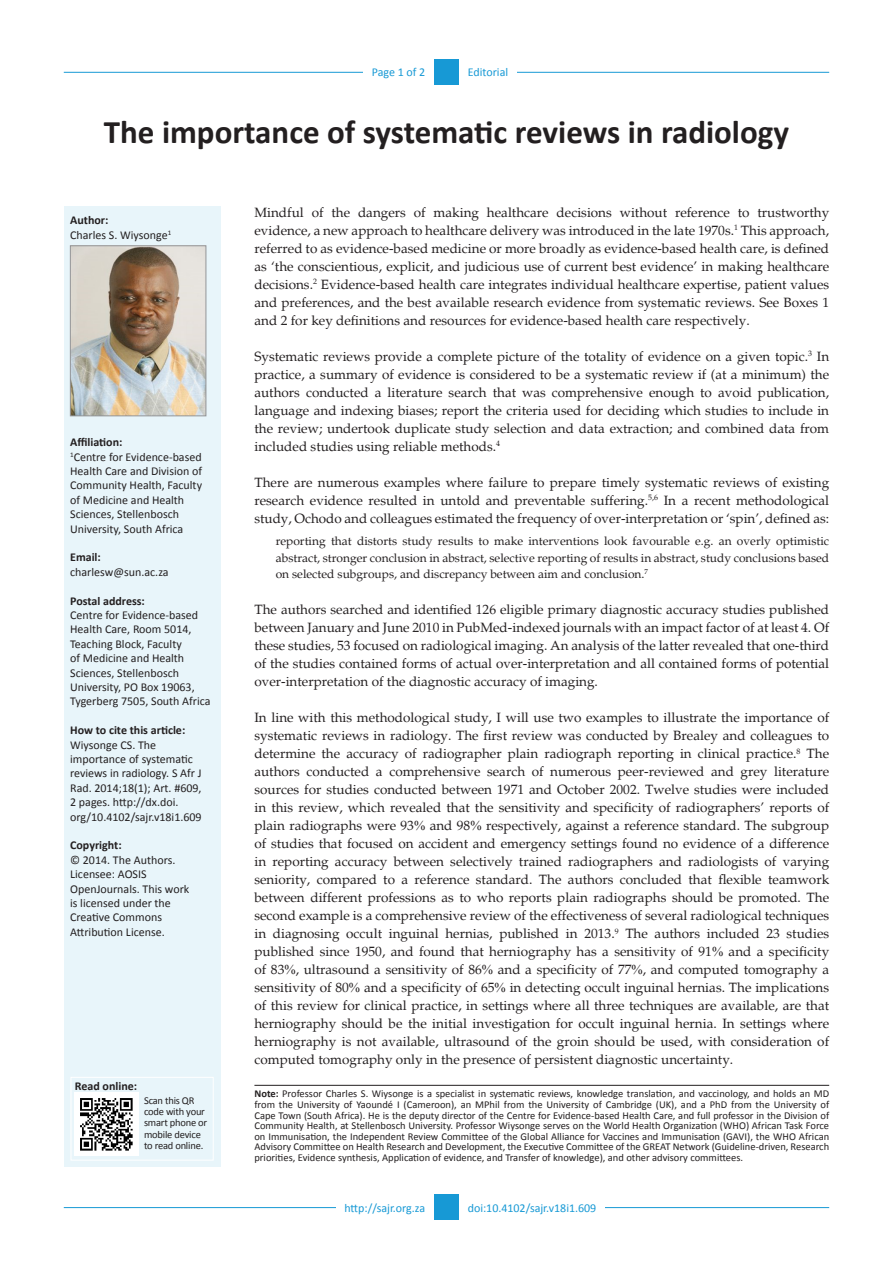
<style>
.page{position:relative;width:893px;height:1263px;background:#fff}
.page>*{position:absolute;margin:0;border:0;box-sizing:border-box;transform-origin:0 0}
.t1{font:700 33px "Calibri";color:#231f20}
.t2{font:13.5px/18px "Palatino";color:#231f20;text-align:justify}
.t3{font:12px/14.4px "Calibri";color:#231f20}
.t4{font:12px/16.5px "Palatino";color:#231f20;text-align:justify}
.t5{font:700 12px "Calibri";color:#231f20}
.t6{font:12px "Calibri";color:#1799d5}
.t7{font:10.5px/10.5px "Calibri";letter-spacing:-.02em;color:#231f20}
.s1{font-family:"Times New Roman"}
.s2{font-weight:700}
</style>
<div class="page">
<hr style="left:64px;top:72px;width:765px;height:1px;background:#1799d5">
<hr style="left:64px;top:1207px;width:765px;height:1px;background:#1799d5">
<div style="left:434px;top:1194px;width:25px;height:26px;background:#1799d5"></div>
<div style="left:434px;top:59px;width:25px;height:26px;background:#1799d5"></div>
<div style="left:459px;top:59px;width:58px;height:26px;background:#fff"></div>
<div style="left:459px;top:1194px;width:146px;height:26px;background:#fff"></div>
<div style="left:336px;top:1194px;width:98px;height:26px;background:#fff"></div>
<div style="left:65px;top:207px;width:156px;height:960px;background:#e8f5fa"></div>
<div style="left:363px;top:59px;width:71px;height:26px;background:#fff"></div>
<div style="left:71px;top:1077px;width:143px;height:83px;border:1px solid #fff"></div>
<img style="left:75px;top:1092px;width:63px;height:64px">
<hr style="left:254px;top:1085px;width:575px;height:1px;background:#231f20">
<img style="left:72px;top:248px;width:132px;height:166px">
<div style="left:70px;top:246px;width:136px;height:170px;border:1px solid #939598"></div>
<p class="t6" style="left:372px;top:65px;width:55px">Page 1 of 2</p>
<p class="t6" style="left:468px;top:65px;width:42px">Editorial</p>
<p class="t1" style="left:104px;top:111px;width:687px">The importance of systematic reviews in radiology</p>
<p class="t5" style="left:70px;top:213px;width:40px">Author:</p>
<p class="t3" style="left:70px;top:228px;width:103px">Charles S. Wiysonge<sup>1</sup></p>
<p class="t5" style="left:70px;top:434px;width:54px">Affiliation:</p>
<p class="t3" style="left:70px;top:449px;width:133px"><sup>1</sup>Centre for Evidence-based<br>Health Care and Division of<br>Community Health, Faculty of Medicine and Health<br>Sciences, Stellenbosch<br>University, South Africa</p>
<p class="t5" style="left:70px;top:550px;width:32px">Email:</p>
<p class="t3" style="left:70px;top:565px;width:100px">charlesw@sun.ac.za</p>
<p class="t5" style="left:70px;top:593px;width:76px">Postal address:</p>
<p class="t3" style="left:70px;top:608px;width:142px">Centre for Evidence-based<br>Health Care, Room 5014,<br>Teaching Block, Faculty<br>of Medicine and Health<br>Sciences, Stellenbosch<br>University, PO Box 19063,<br>Tygerberg 7505, South Africa</p>
<p class="t5" style="left:70px;top:722px;width:117px">How to cite this article:</p>
<p class="t3" style="left:70px;top:737px;width:133px">Wiysonge CS. The importance of systematic reviews in radiology. S Afr J<br>Rad. 2014;18(1); Art. #609,<br>2 pages. http://dx.doi. org/10.4102/sajr.v18i1.609</p>
<p class="t5" style="left:70px;top:838px;width:53px">Copyright:</p>
<p class="t3" style="left:70px;top:853px;width:107px">© 2014. The Authors.</p>
<p class="t3" style="left:70px;top:867px;width:121px">Licensee: AOSIS<br>OpenJournals. This work</p>
<p class="t3" style="left:70px;top:896px;width:102px">is licensed under the</p>
<p class="t3" style="left:70px;top:910px;width:93px">Creative Commons</p>
<p class="t3" style="left:70px;top:925px;width:96px">Attribution License.</p>
<p class="t5" style="left:75px;top:1078px;width:64px">Read online:</p>
<p class="t7" style="left:144px;top:1095px;width:65px;line-height:11.2px">Scan this QR code with your smart phone or mobile device to read online.</p>
<p class="t2" style="left:254px;top:203px;width:576px">Mindful of the dangers of making healthcare decisions without reference to trustworthy evidence, a new approach to healthcare delivery was introduced in the late 1970s.<sup>1</sup> This approach, referred to as evidence-based medicine or more broadly as evidence-based health care, is defined as ‘the conscientious, explicit, and judicious use of current best evidence’ in making healthcare decisions.<sup>2</sup> Evidence-based health care integrates individual healthcare expertise, patient values and preferences, and the best available research evidence from systematic reviews. See Boxes 1 and 2 for key definitions and resources for evidence-based health care respectively.</p>
<p class="t2" style="left:254px;top:347px;width:576px">Systematic reviews provide a complete picture of the totality of evidence on a given topic.<sup>3</sup> In practice, a summary of evidence is considered to be a systematic review if (at a minimum) the authors conducted a literature search that was comprehensive enough to avoid publication, language and indexing biases; report the criteria used for deciding which studies to include in the review; undertook duplicate study selection and data extraction; and combined data from included studies using reliable methods.<sup>4</sup></p>
<p class="t2" style="left:254px;top:473px;width:576px">There are numerous examples where failure to prepare timely systematic reviews of existing research evidence resulted in untold and preventable suffering.<sup>5,6</sup> In a recent methodological study, Ochodo and colleagues estimated the frequency of over-interpretation or ‘spin’, defined as:</p>
<p class="t4" style="left:276px;top:533px;width:555px">reporting that distorts study results to make interventions look favourable e.g. an overly optimistic abstract, stronger conclusion in abstract, selective reporting of results in abstract, study conclusions based on selected subgroups, and discrepancy between aim and conclusion.<sup>7</sup></p>
<p class="t2" style="left:254px;top:601px;width:576px">The authors searched and identified 126 eligible primary diagnostic accuracy studies published between January and June 2010 in PubMed-indexed journals with an impact factor of at least 4. Of these studies, 53 focused on radiological imaging. An analysis of the latter revealed that one-third of the studies contained forms of actual over-interpretation and all contained forms of potential over-interpretation of the diagnostic accuracy of imaging.</p>
<p class="t2" style="left:254px;top:709px;width:576px">In line with this methodological study, I will use two examples to illustrate the importance of systematic reviews in radiology. The first review was conducted by Brealey and colleagues to determine the accuracy of radiographer plain radiograph reporting in clinical practice.<sup>8</sup> The authors conducted a comprehensive search of numerous peer-reviewed and grey literature sources for studies conducted between 1971 and October 2002. Twelve studies were included in this review, which revealed that the sensitivity and specificity of radiographers’ reports of plain radiographs were 93<span class="s1">%</span> and 98<span class="s1">%</span> respectively, against a reference standard. The subgroup of studies that focused on accident and emergency settings found no evidence of a difference in reporting accuracy between selectively trained radiographers and radiologists of varying seniority, compared to a reference standard. The authors concluded that flexible teamwork between different professions as to who reports plain radiographs should be promoted. The second example is a comprehensive review of the effectiveness of several radiological techniques in diagnosing occult inguinal hernias, published in 2013.<sup>9</sup> The authors included 23 studies published since 1950, and found that herniography has a sensitivity of 91<span class="s1">%</span> and a specificity of 83<span class="s1">%</span>, ultrasound a sensitivity of 86<span class="s1">%</span> and a specificity of 77<span class="s1">%</span>, and computed tomography a sensitivity of 80<span class="s1">%</span> and a specificity of 65<span class="s1">%</span> in detecting occult inguinal hernias. The implications of this review for clinical practice, in settings where all three techniques are available, are that herniography should be the initial investigation for occult inguinal hernia. In settings where herniography is not available, ultrasound of the groin should be used, with consideration of computed tomography only in the presence of persistent diagnostic uncertainty.</p>
<p class="t7" style="left:254px;top:1089px;width:576px;text-align:justify"><span class="s2">Note:</span> Professor Charles S. Wiysonge is a specialist in systematic reviews, knowledge translation, and vaccinology, and holds an MD from the University of Yaoundé I (Cameroon), an MPhil from the University of Cambridge (UK), and a PhD from the University of Cape Town (South Africa). He is the deputy director of the Centre for Evidence-based Health Care, and full professor in the Division of Community Health, at Stellenbosch University. Professor Wiysonge serves on the World Health Organization (WHO) African Task Force on Immunisation, the Independent Review Committee of the Global Alliance for Vaccines and Immunisation (GAVI), the WHO African Advisory Committee on Health Research and Development, the Executive Committee of the GREAT Network (Guideline‐driven, Research priorities, Evidence synthesis, Application of evidence, and Transfer of knowledge), and other advisory committees.</p>
<p class="t6" style="left:344px;top:1200px;width:82px">http://sajr.org.za</p>
<p class="t6" style="left:468px;top:1200px;width:130px">doi:10.4102/sajr.v18i1.609</p>
</div>
